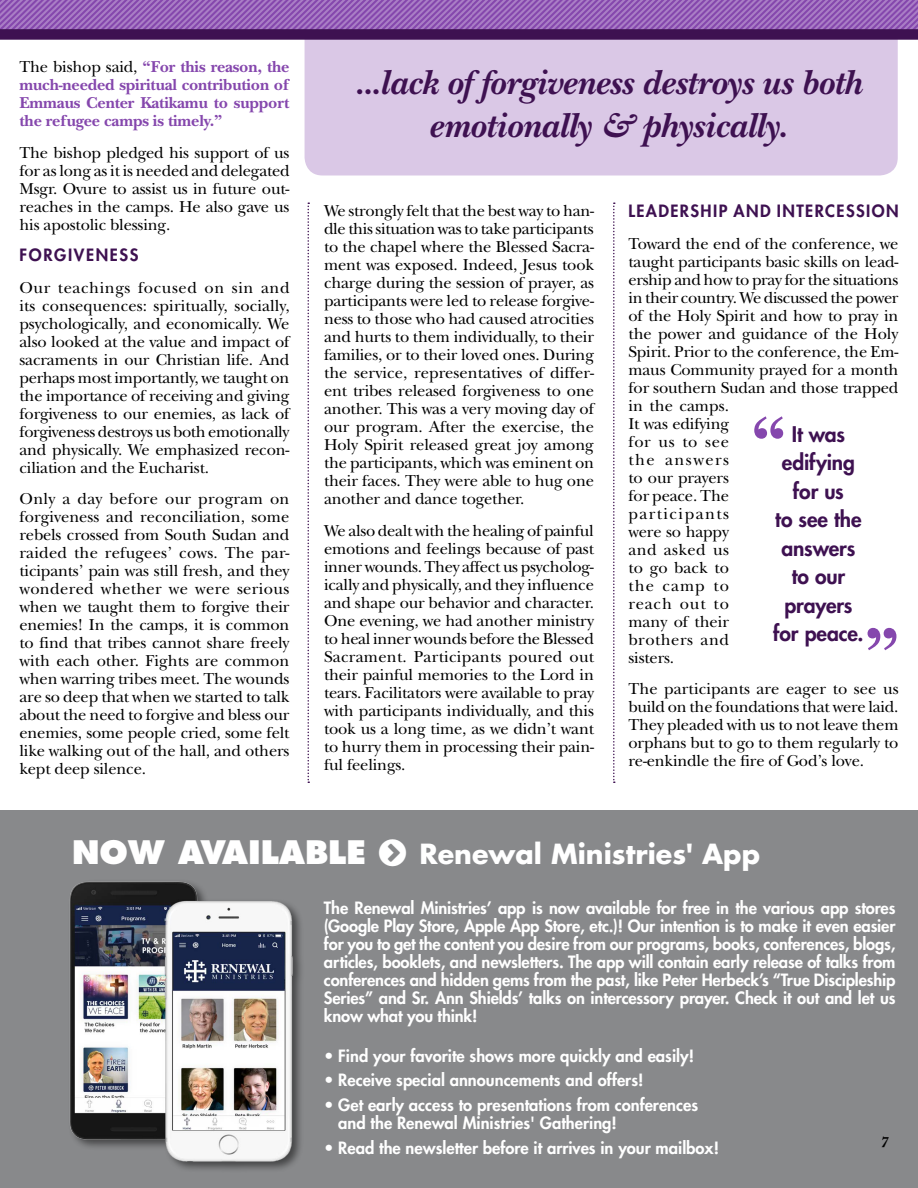
<style>
.page{position:relative;width:918px;height:1188px;background:#fff}
.page>*{position:absolute;margin:0;border:0;box-sizing:border-box;transform-origin:0 0}
.t1{font:700 72px "New Baskerville";color:#8547ad}
.t2{font:italic 700 36px/43.2px "New Baskerville";letter-spacing:-.005em;color:#3e1151;text-align:center}
.t3{font:800 31.5px "Futura";color:#fff}
.t4{font:700 27px "Futura";color:#fff}
.t5{font:800 21px/28.5px "Futura";letter-spacing:-.005em;color:#3e1151;text-align:center}
.t6{font:16.5px/18px "New Baskerville";letter-spacing:-.01em;color:#000;text-align:justify}
.t7{font:800 16.5px/18px "Futura";color:#fff;text-align:justify}
.t8{font:700 16.5px/18px "New Baskerville";letter-spacing:-.01em;color:#8547ad;text-align:justify}
.t9{font:800 16.5px "Futura";letter-spacing:.085em;color:#3e1151}
.t10{font:italic 700 15px "New Baskerville";color:#000}
.s1{font-weight:400;color:#000}
</style>
<div class="page">
<div style="left:305px;top:40px;width:593px;height:135px;background:#dac8e6"></div>
<svg style="left:0;top:0;width:918px;height:29px;background:#9662b8"></svg>
<div style="left:0;top:29px;width:918px;height:11px;background:#3e1151"></div>
<svg style="left:308px;top:202px;width:1px;height:581px"></svg>
<div style="left:0;top:810px;width:918px;height:378px;background:#88898b"></div>
<div style="left:68px;top:879px;width:236px;height:295px;background:#000;opacity:.5"></div>
<img style="left:68px;top:879px;width:227px;height:294px">
<svg style="left:613px;top:202px;width:2px;height:581px"></svg>
<p class="t8" style="left:19px;top:58px;width:272px"><span class="s1">The bishop said,</span> “For this reason, the much-needed spiritual contribution of Emmaus Center Katikamu to support the refugee camps is timely.”</p>
<p class="t6" style="left:19px;top:143px;width:272px">The bishop pledged his support of us for as long as it is needed and delegated Msgr. Ovure to assist us in future out&shy;reaches in the camps. He also gave us his apostolic blessing.</p>
<p class="t9" style="left:19px;top:245px;width:121px">FORGIVENESS</p>
<p class="t6" style="left:19px;top:278px;width:272px">Our teachings focused on sin and its consequences: spiritually, socially, psychologically, and economically. We also looked at the value and impact of sacraments in our Christian life. And perhaps most importantly, we taught on the importance of receiving and giving forgiveness to our enemies, as lack of forgiveness destroys us both emotionally and physically. We emphasized recon&shy;ciliation and the Eucharist.</p>
<p class="t6" style="left:19px;top:490px;width:272px">Only a day before our program on forgiveness and reconciliation, some rebels crossed from South Sudan and raided the refugees’ cows. The par&shy;ticipants’ pain was still fresh, and they wondered whether we were serious when we taught them to forgive their enemies! In the camps, it is common to find that tribes cannot share freely with each other. Fights are common when warring tribes meet. The wounds are so deep that when we started to talk about the need to forgive and bless our enemies, some people cried, some felt like walking out of the hall, and others kept deep silence.</p>
<h2 class="t2" style="left:354px;top:61px;width:509px">...lack of forgiveness destroys us both emotionally &amp; physically.</h2>
<p class="t6" style="left:324px;top:202px;width:272px">We strongly felt that the best way to han&shy;dle this situation was to take participants to the chapel where the Blessed Sacra&shy;ment was exposed. Indeed, Jesus took charge during the session of prayer, as participants were led to release forgive&shy;ness to those who had caused atrocities and hurts to them individually, to their families, or to their loved ones. During the service, representatives of differ&shy;ent tribes released forgiveness to one another. This was a very moving day of our program. After the exercise, the Holy Spirit released great joy among the participants, which was eminent on their faces. They were able to hug one another and dance together.</p>
<p class="t6" style="left:324px;top:521px;width:272px">We also dealt with the healing of painful emotions and feelings because of past inner wounds. They affect us psycholog&shy;ically and physically, and they influence and shape our behavior and character.<br>One evening, we had another ministry to heal inner wounds before the Blessed Sacrament. Participants poured out their painful memories to the Lord in tears. Facilitators were available to pray with participants individually, and this took us a long time, as we didn’t want to hurry them in processing their pain&shy;ful feelings.</p>
<p class="t9" style="left:628px;top:201px;width:272px">LEADERSHIP AND INTERCESSION</p>
<p class="t6" style="left:628px;top:234px;width:272px;text-align:left">Toward the end of the conference, we taught participants basic skills on lead&shy;ership and how to pray for the situations in their country. We discussed the power of the Holy Spirit and how to pray in the power and guidance of the Holy<br>Spirit. Prior to the conference, the Em&shy;maus Community prayed for a month for southern Sudan and those trapped in the camps.<br>It was edifying<br>for us to see<br>the answers<br>to our prayers<br>for peace. The<br>participants<br>were so happy<br>and asked us<br>to go back to<br>the camp to<br>reach out to<br>many of their<br>brothers and<br>sisters.</p>
<p class="t6" style="left:628px;top:680px;width:272px">The participants are eager to see us build on the foundations that were laid.<br>They pleaded with us to not leave them orphans but to go to them regularly to re-enkindle the fire of God’s love.</p>
<h1 class="t1" style="left:751px;top:400px;width:37px">“</h1>
<p class="t5" style="left:773px;top:420px;width:92px">It was edifying for us<br>to see the answers to our prayers for peace.</p>
<h1 class="t1" style="left:864px;top:611px;width:37px">”</h1>
<h3 class="t3" style="left:72px;top:832px;width:296px">NOW AVAILABLE</h3>
<h3 class="t4" style="left:419px;top:836px;width:342px">Renewal Ministries' App</h3>
<p class="t7" style="left:324px;top:899px;width:573px">The Renewal Ministries’ app is now available for free in the various app stores (Google Play Store, Apple App Store, etc.)! Our intention is to make it even easier for you to get the content you desire from our programs, books, conferences, blogs, articles, booklets, and newsletters. The app will contain early release of talks from conferences and hidden gems from the past, like Peter Herbeck’s “True Discipleship Series” and Sr. Ann Shields’ talks on intercessory prayer. Check it out and let us know what you think!</p>
<p class="t7" style="left:324px;top:1046px;width:372px">• Find your favorite shows more quickly and easily!</p>
<p class="t7" style="left:324px;top:1071px;width:321px">• Receive special announcements and offers!</p>
<p class="t7" style="left:338px;top:1096px;width:361px;text-indent:-14px">• Get early access to presentations from conferences and the Renewal Ministries' Gathering!</p>
<p class="t7" style="left:324px;top:1139px;width:397px">• Read the newsletter before it arrives in your mailbox!</p>
<p class="t10" style="left:880px;top:1134px;width:9px">7</p>
</div>
